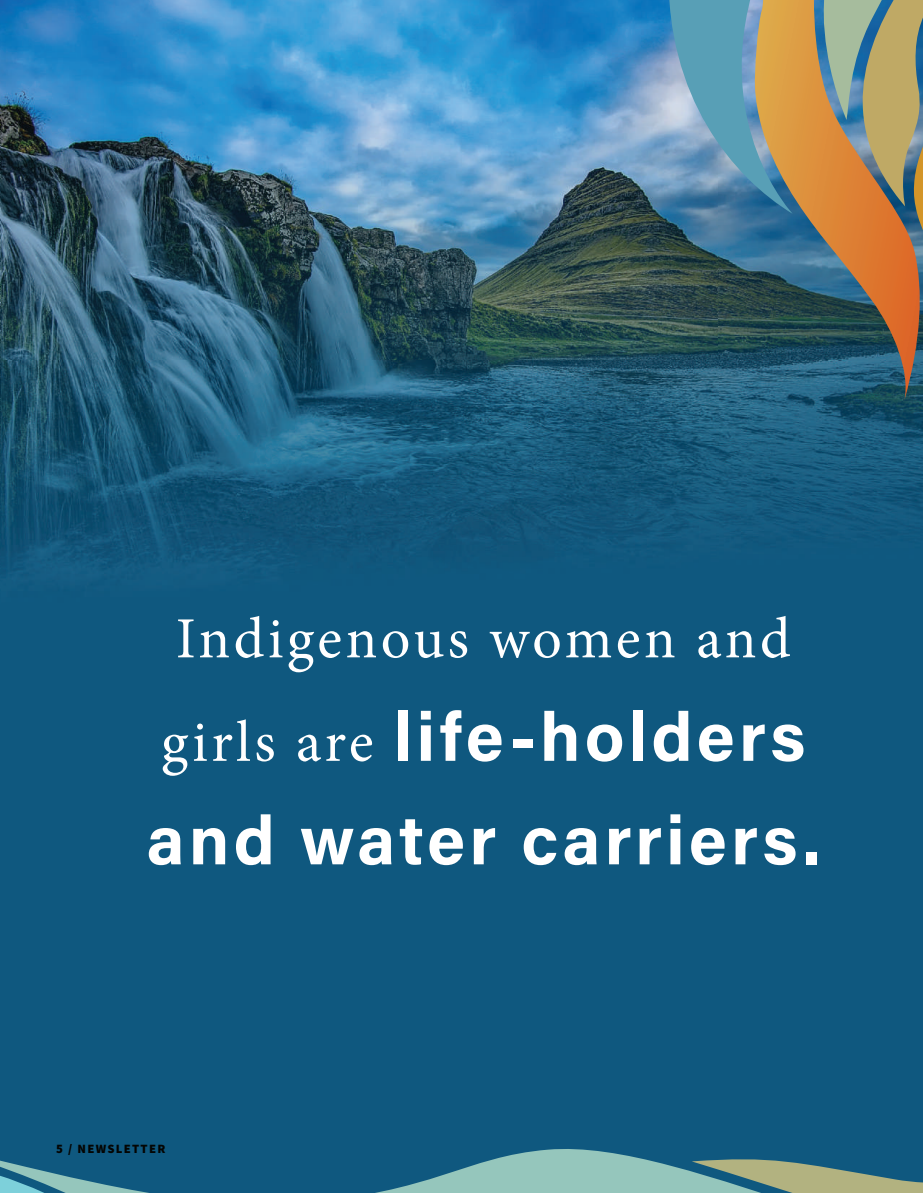
<style>
.page{position:relative;width:923px;height:1193px;background:#fff}
.page>*{position:absolute;margin:0;border:0;box-sizing:border-box;transform-origin:0 0}
.t1{font:700 68.4px/103.5px "Acumin Pro";letter-spacing:.06em;color:#fff}
.t2{font:58.35px "Minion Pro";letter-spacing:.055em;color:#fff}
.t3{font:900 12.75px "Source Sans Pro";letter-spacing:.1em;color:#040503}
.s1{font-family:"Minion Pro";font-weight:400;font-size:58.35px}
</style>
<div class="page">
<div style="left:1px;top:669px;width:921px;height:523px;background:#0f587f"></div>
<hr style="left:0;top:669px;width:1px;height:523px;background:#0f587f">
<img style="left:1px;top:51px;width:921px;height:618px">
<img style="left:0;top:0;width:666px;height:51px">
<img style="left:0;top:51px;width:1px;height:618px">
<svg style="left:754px;top:350px;width:168px;height:50px;background:#2b5e76"></svg>
<img style="left:666px;top:0;width:256px;height:350px">
<svg style="left:0;top:1149px;width:922px;height:43px"></svg>
<p class="t2" style="left:176px;top:599px;width:616px">Indigenous women and</p>
<p class="t1" style="left:146px;top:682px;width:675px"><span class="s1">girls are</span> life-holders and water carriers.</p>
<p class="t3" style="left:56px;top:1140px;width:111px">5 / NEWSLETTER</p>
</div>
